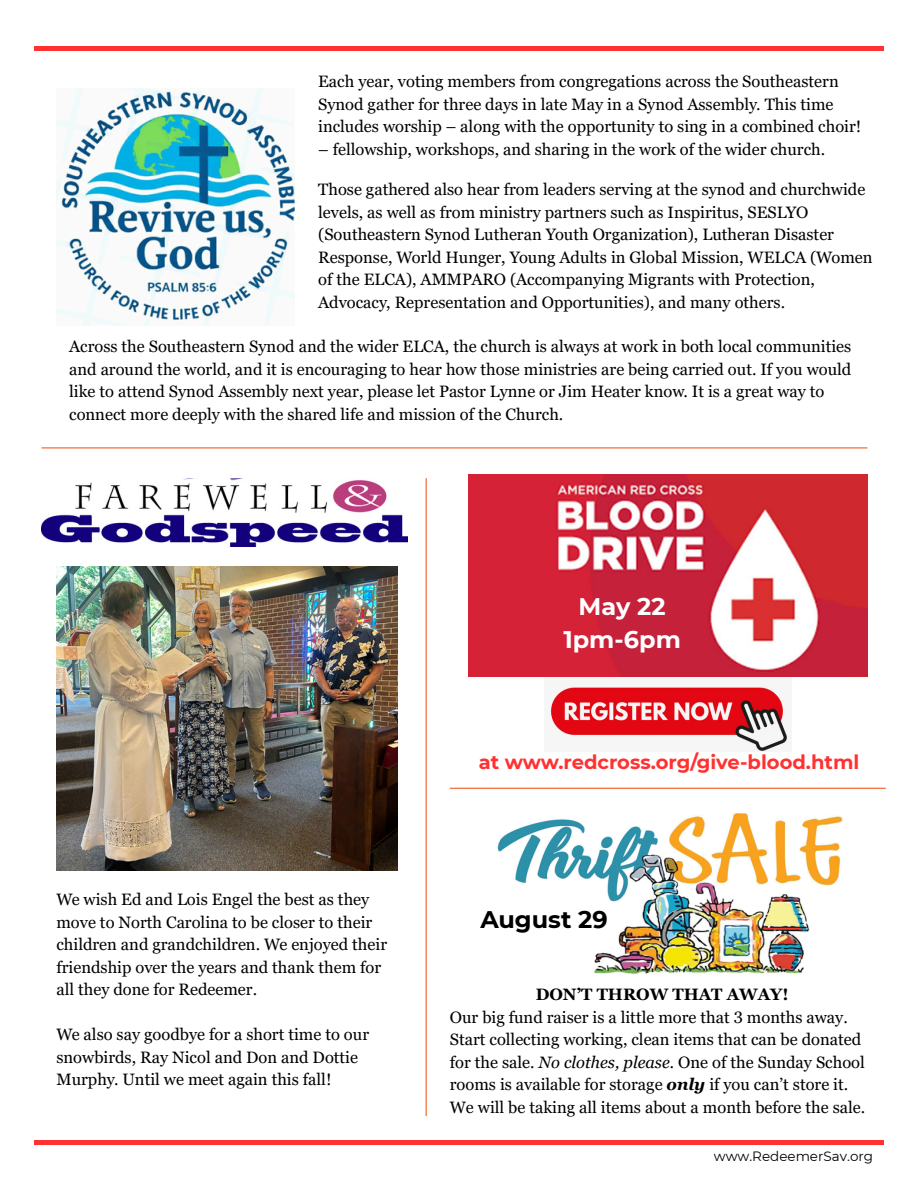
<style>
.page{position:relative;width:918px;height:1188px;background:#fff}
.page>*{position:absolute;margin:0;border:0;box-sizing:border-box;transform-origin:0 0}
.t1{font:700 24px/32.7px "Montserrat";color:#fff;text-align:center}
.t2{font:700 24px "Montserrat";color:#000}
.t3{font:700 19.5px "Montserrat";color:#ff3131}
.t4{font:16.5px/22.5px "Georgia Pro";color:#000}
.t5{font:13.5px "Montserrat";color:#000}
.s1{font-weight:700}
.s2{font-style:italic}
.s3{font-weight:700;font-style:italic}
</style>
<div class="page">
<div style="left:34px;top:46px;width:850px;height:5px;background:#ff3131"></div>
<div style="left:34px;top:1140px;width:850px;height:5px;background:#ff3131"></div>
<img style="left:56px;top:88px;width:239px;height:238px">
<img style="left:497px;top:813px;width:346px;height:161px">
<hr style="left:426px;top:478px;width:1px;height:638px;background:#f15d22">
<hr style="left:41px;top:447px;width:826px;height:1px;background:#f15d22">
<img style="left:550px;top:684px;width:238px;height:67px">
<img style="left:468px;top:474px;width:400px;height:203px">
<hr style="left:450px;top:788px;width:436px;height:1px;background:#f15d22">
<img style="left:41px;top:478px;width:366px;height:69px">
<img style="left:56px;top:567px;width:341px;height:304px">
<h3 class="t4" style="left:318px;top:70px;width:545px">Each year, voting members from congregations across the Southeastern<br>Synod gather for three days in late May in a Synod Assembly. This time includes worship – along with the opportunity to sing in a combined choir!</h3>
<h3 class="t4" style="left:318px;top:138px;width:509px">– fellowship, workshops, and sharing in the work of the wider church.</h3>
<h3 class="t4" style="left:318px;top:178px;width:556px">Those gathered also hear from leaders serving at the synod and churchwide levels, as well as from ministry partners such as Inspiritus, SESLYO (Southeastern Synod Lutheran Youth Organization), Lutheran Disaster Response, World Hunger, Young Adults in Global Mission, WELCA (Women of the ELCA), AMMPARO (Accompanying Migrants with Protection, Advocacy, Representation and Opportunities), and many others.</h3>
<h3 class="t4" style="left:69px;top:335px;width:784px">Across the Southeastern Synod and the wider ELCA, the church is always at work in both local communities and around the world, and it is encouraging to hear how those ministries are being carried out. If you would like to attend Synod Assembly next year, please let Pastor Lynne or Jim Heater know. It is a great way to connect more deeply with the shared life and mission of the Church.</h3>
<h1 class="t1" style="left:563px;top:590px;width:119px">May 22<br>1pm-6pm</h1>
<h3 class="t4" style="left:56px;top:888px;width:332px">We wish Ed and Lois Engel the best as they move to North Carolina to be closer to their children and grandchildren. We enjoyed their friendship over the years and thank them for all they done for Redeemer.</h3>
<h3 class="t4" style="left:56px;top:1023px;width:314px">We also say goodbye for a short time to our snowbirds, Ray Nicol and Don and Dottie<br>Murphy. Until we meet again this fall!</h3>
<h2 class="t3" style="left:479px;top:750px;width:382px">at www.redcross.org/give-blood.html</h2>
<h1 class="t2" style="left:480px;top:905px;width:129px">August 29</h1>
<h3 class="t4" style="left:450px;top:983px;width:417px;text-indent:86px"><span class="s1">DON’T THROW THAT AWAY!<br></span>Our big fund raiser is a little more that 3 months away.<br>Start collecting working, clean items that can be donated for the sale. <span class="s2">No clothes, please.</span> One of the Sunday School rooms is available for storage <span class="s3">only</span> if you can’t store it.<br>We will be taking all items about a month before the sale.</h3>
<p class="t5" style="left:714px;top:1148px;width:161px">www.RedeemerSav.org</p>
</div>
